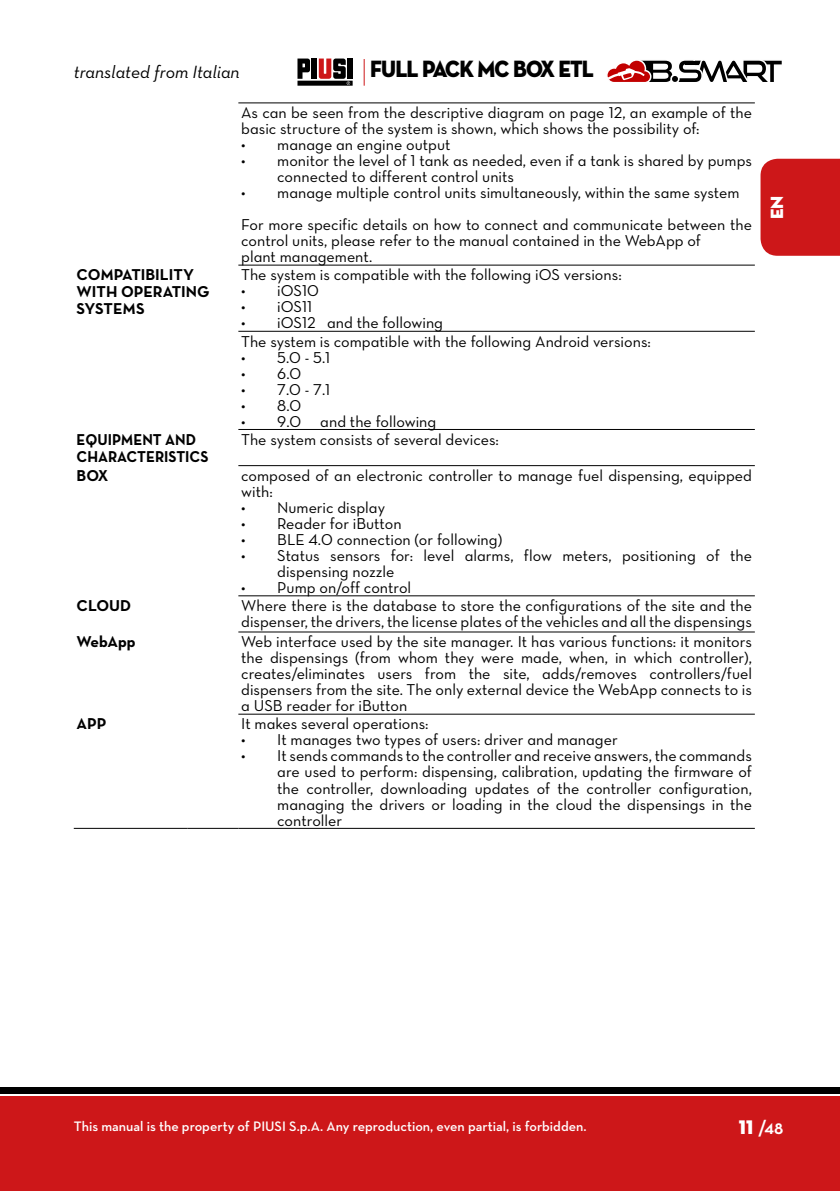
<style>
.page{position:relative;width:840px;height:1191px;background:#fff}
.page>*{position:absolute;margin:0;border:0;box-sizing:border-box;transform-origin:0 0}
.t1{font:24px "Neutraface Display Titling";letter-spacing:-.04em;color:#000;scale:.9 1}
.t2{font:20px "Neutraface Display Titling";color:#fff}
.t3{font:700 20px "Neutraface Display";color:#fff}
.t4{font:18px "Neutraface Text Book Italic Alt";color:#000}
.t5{font:18px "Neutraface Display Titling";color:#fff}
.t6{font:16px/16px "Neutraface Text Book Alt";color:#000}
.t7{font:16px/17px "Neutraface Text Bold Alt";color:#000}
.t8{font:16px/17px "Neutraface Text Bold Alt";color:#000;scale:.94 1}
.t9{font:600 14px "Neutraface Text";color:#fff}
.s1{font-family:"Neutraface Display";font-weight:700;color:#000}
</style>
<div class="page">
<div style="left:760px;top:159px;width:79px;height:97px;background:#cd1719"></div>
<div style="left:0;top:1096px;width:839px;height:95px;background:#cd1719"></div>
<div style="left:0;top:1087px;width:839px;height:6px;background:#000"></div>
<div style="left:312px;top:59px;width:5px;height:20px;background:#000"></div>
<div style="left:347px;top:59px;width:5px;height:20px;background:#000"></div>
<svg style="left:297px;top:59px;width:13px;height:20px"></svg>
<div style="left:297px;top:81px;width:55px;height:5px;background:#000"></div>
<svg style="left:318px;top:59px;width:32px;height:26px"></svg>
<svg style="left:363px;top:59px;width:1px;height:27px"></svg>
<svg style="left:607px;top:60px;width:175px;height:22px"></svg>
<hr style="left:238px;top:103px;width:516px;height:1px;background:#000">
<hr style="left:238px;top:265px;width:516px;height:1px;background:#000">
<hr style="left:238px;top:331px;width:516px;height:1px;background:#000">
<hr style="left:238px;top:429px;width:516px;height:1px;background:#000">
<hr style="left:238px;top:465px;width:516px;height:1px;background:#000">
<hr style="left:238px;top:595px;width:516px;height:1px;background:#000">
<hr style="left:238px;top:631px;width:516px;height:1px;background:#000">
<hr style="left:238px;top:714px;width:516px;height:1px;background:#000">
<hr style="left:74px;top:828px;width:113px;height:1px;background:#000">
<hr style="left:187px;top:828px;width:51px;height:1px;background:#000">
<hr style="left:238px;top:828px;width:516px;height:1px;background:#000">
<p class="t4" style="left:74px;top:60px;width:167px">translated from Italian</p>
<h1 class="t1" style="left:370px;top:53px;width:250px">FULL PACK MC BOX etl</h1>
<p class="t6" style="left:241px;top:105px;width:512px">As can be seen from the descriptive diagram on page 12, an example of the basic structure of the system is shown, which shows the possibility of:</p>
<p class="t6" style="left:241px;top:137px;width:211px">• manage an engine output</p>
<p class="t6" style="left:277px;top:153px;width:476px;text-indent:-36px">• monitor the level of 1 tank as needed, even if a tank is shared by pumps connected to different control units</p>
<p class="t6" style="left:241px;top:177px;width:512px;line-height:32px">• manage multiple control units simultaneously, within the same system<br>For more specific details on how to connect and communicate between the</p>
<p class="t6" style="left:241px;top:233px;width:461px">control units, please refer to the manual contained in the WebApp of plant management.</p>
<p class="t7" style="left:77px;top:266px;width:134px">COMPATIBILITY<br>WITH OPERATING<br>SYSTEMS</p>
<p class="t6" style="left:241px;top:267px;width:382px">The system is compatible with the following iOS versions:</p>
<p class="t6" style="left:241px;top:283px;width:79px">• iOS10</p>
<p class="t6" style="left:241px;top:299px;width:73px">• iOS11</p>
<p class="t6" style="left:241px;top:314px;width:411px;line-height:18.2px">• iOS12 and the following<br>The system is compatible with the following Android versions:</p>
<p class="t6" style="left:241px;top:349px;width:91px">• 5.0 - 5.1</p>
<p class="t6" style="left:241px;top:365px;width:62px">• 6.0</p>
<p class="t6" style="left:241px;top:381px;width:91px">• 7.0 - 7.1</p>
<p class="t6" style="left:241px;top:397px;width:62px">• 8.0</p>
<p class="t6" style="left:241px;top:413px;width:196px">• 9.0 and the following</p>
<p class="t8" style="left:77px;top:431px;width:142px">EQUIPMENT AND<br>CHARACTERISTICS</p>
<p class="t6" style="left:241px;top:431px;width:259px">The system consists of several devices:</p>
<p class="t7" style="left:77px;top:467px;width:33px">BOX</p>
<p class="t6" style="left:241px;top:467px;width:512px">composed of an electronic controller to manage fuel dispensing, equipped with:</p>
<p class="t6" style="left:241px;top:499px;width:145px">• Numeric display</p>
<p class="t6" style="left:241px;top:515px;width:162px">• Reader for iButton</p>
<p class="t6" style="left:241px;top:531px;width:262px">• BLE 4.0 connection (or following)</p>
<p class="t6" style="left:277px;top:547px;width:476px;text-indent:-36px">• Status sensors for: level alarms, flow meters, positioning of the dispensing nozzle</p>
<p class="t6" style="left:241px;top:579px;width:171px">• Pump on/off control</p>
<p class="t7" style="left:77px;top:597px;width:56px">CLOUD</p>
<p class="t6" style="left:241px;top:597px;width:512px">Where there is the database to store the configurations of the site and the dispenser, the drivers, the license plates of the vehicles and all the dispensings</p>
<p class="t7" style="left:77px;top:633px;width:61px">WebApp</p>
<p class="t6" style="left:241px;top:633px;width:512px;text-align:justify">Web interface used by the site manager. It has various functions: it monitors the dispensings (from whom they were made, when, in which controller), creates/eliminates users from the site, adds/removes controllers/fuel dispensers from the site. The only external device the WebApp connects to is a USB reader for iButton</p>
<p class="t7" style="left:77px;top:715px;width:31px">APP</p>
<p class="t6" style="left:241px;top:716px;width:189px">It makes several operations:</p>
<p class="t6" style="left:241px;top:732px;width:378px">• It manages two types of users: driver and manager</p>
<p class="t6" style="left:277px;top:748px;width:476px;text-align:justify;text-indent:-36px">• It sends commands to the controller and receive answers, the commands are used to perform: dispensing, calibration, updating the firmware of the controller, downloading updates of the controller configuration, managing the drivers or loading in the cloud the dispensings in the controller</p>
<p class="t5" style="left:765px;top:219px;width:25px;rotate:-90deg">EN</p>
<p class="t9" style="left:74px;top:1117px;width:514px">This manual is the property of PIUSI S.p.A. Any reproduction, even partial, is forbidden.</p>
<p class="t2" style="left:735px;top:1114px;width:51px">1111 <span class="s1">/124</span></p>
<p class="t3" style="left:758px;top:1116px;width:26px">/48</p>
</div>
